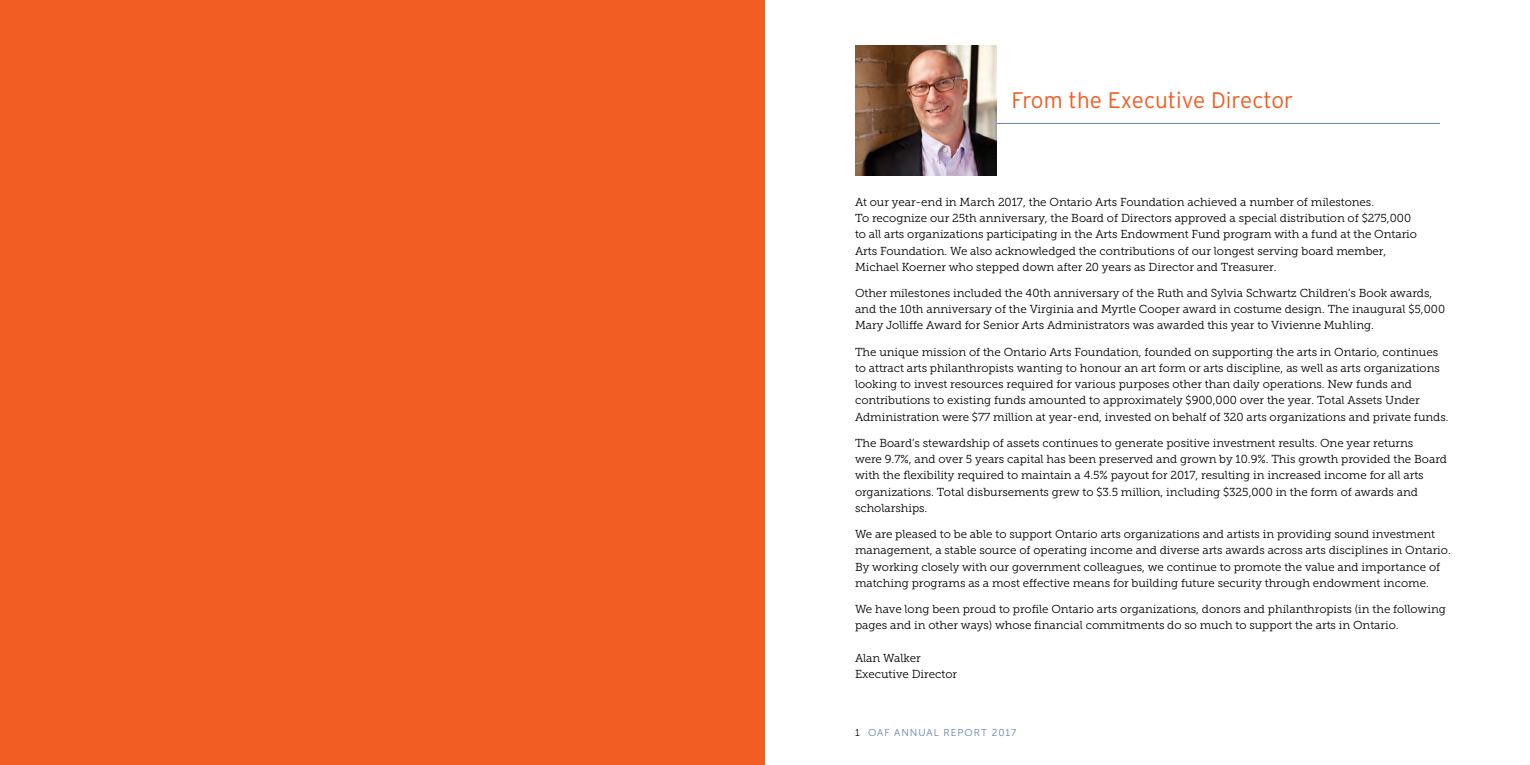
<style>
.page{position:relative;width:1530px;height:765px;background:#fff}
.page>*{position:absolute;margin:0;border:0;box-sizing:border-box;transform-origin:0 0}
.t1{font:300 22.5px "Interstate";color:#f15d22}
.t2{font:11.5px/16.2px "Museo Slab 300";color:#000}
.t3{font:10px "Museo Sans 300";letter-spacing:.1em;color:#6481b0}
.s1{color:#000}
</style>
<div class="page">
<hr style="left:855px;top:123px;width:585px;height:1px;background:#6481b0">
<img style="left:855px;top:45px;width:141px;height:131px">
<div style="left:0;top:0;width:765px;height:765px;background:#f15d22"></div>
<h1 class="t1" style="left:1012px;top:88px;width:283px">From the Executive Director</h1>
<p class="t2" style="left:855px;top:194px;width:564px">At our year-end in March 2017, the Ontario Arts Foundation achieved a number of milestones.<br>To recognize our 25th anniversary, the Board of Directors approved a special distribution of $275,000 to all arts organizations participating in the Arts Endowment Fund program with a fund at the Ontario Arts Foundation. We also acknowledged the contributions of our longest serving board member, Michael Koerner who stepped down after 20 years as Director and Treasurer.</p>
<p class="t2" style="left:855px;top:285px;width:592px">Other milestones included the 40th anniversary of the Ruth and Sylvia Schwartz Children’s Book awards, and the 10th anniversary of the Virginia and Myrtle Cooper award in costume design. The inaugural $5,000<br>Mary Jolliffe Award for Senior Arts Administrators was awarded this year to Vivienne Muhling.</p>
<p class="t2" style="left:855px;top:344px;width:595px">The unique mission of the Ontario Arts Foundation, founded on supporting the arts in Ontario, continues to attract arts philanthropists wanting to honour an art form or arts discipline, as well as arts organizations looking to invest resources required for various purposes other than daily operations. New funds and contributions to existing funds amounted to approximately $900,000 over the year. Total Assets Under Administration were $77 million at year-end, invested on behalf of 320 arts organizations and private funds.</p>
<p class="t2" style="left:855px;top:435px;width:594px">The Board’s stewardship of assets continues to generate positive investment results. One year returns<br>were 9.7%, and over 5 years capital has been preserved and grown by 10.9%. This growth provided the Board with the flexibility required to maintain a 4.5% payout for 2017, resulting in increased income for all arts organizations. Total disbursements grew to $3.5 million, including $325,000 in the form of awards and scholarships.</p>
<p class="t2" style="left:855px;top:526px;width:597px">We are pleased to be able to support Ontario arts organizations and artists in providing sound investment management, a stable source of operating income and diverse arts awards across arts disciplines in Ontario.<br>By working closely with our government colleagues, we continue to promote the value and importance of matching programs as a most effective means for building future security through endowment income.</p>
<p class="t2" style="left:855px;top:601px;width:592px">We have long been proud to profile Ontario arts organizations, donors and philanthropists (in the following pages and in other ways) whose financial commitments do so much to support the arts in Ontario.</p>
<p class="t2" style="left:855px;top:650px;width:104px">Alan Walker<br>Executive Director</p>
<p class="t3" style="left:855px;top:727px;width:163px"><span class="s1">1</span> OAF ANNUAL REPORT 2017</p>
</div>
